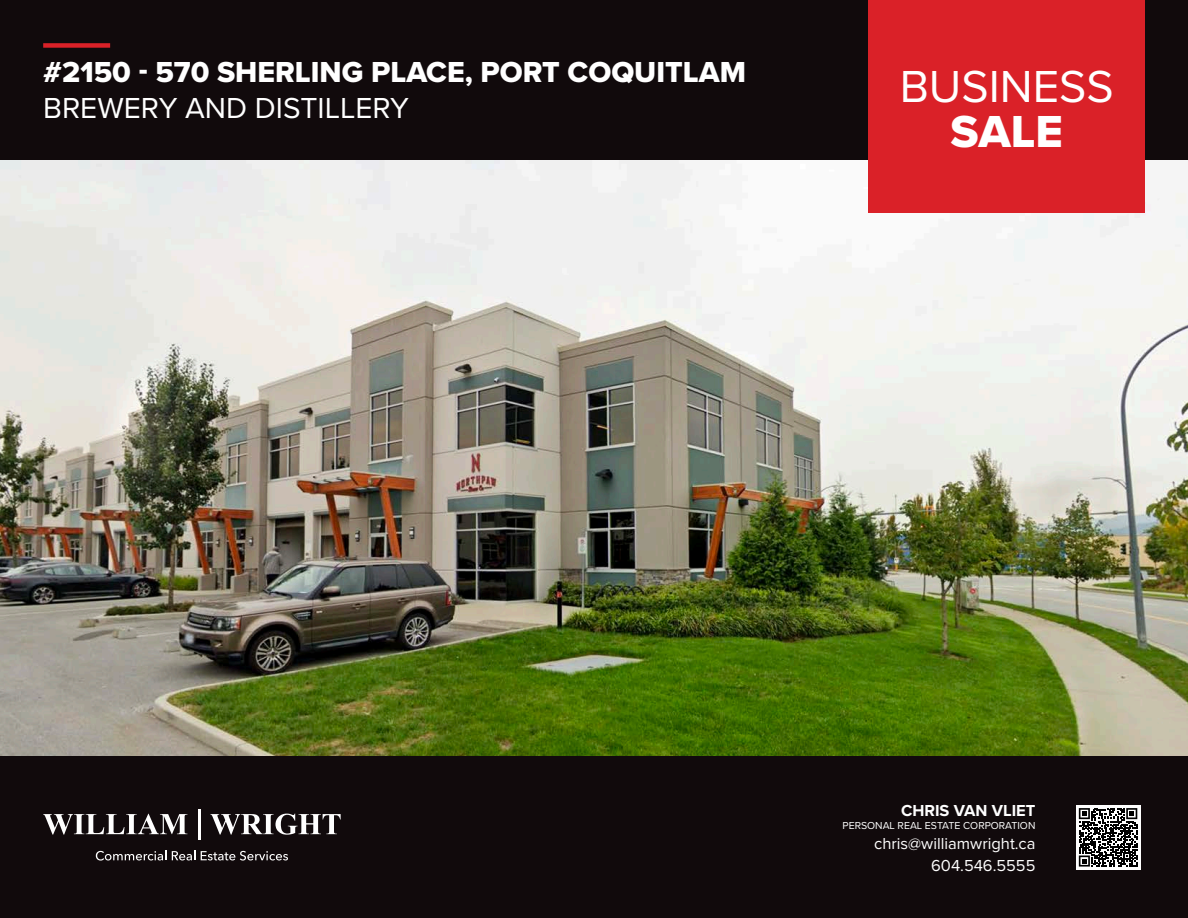
<style>
.page{position:relative;width:1188px;height:918px;background:#fff}
.page>*{position:absolute;margin:0;border:0;box-sizing:border-box;transform-origin:0 0}
.t1{font:46.5px "Proxima Nova";color:#fff}
.t2{font:46.5px "Proxima Nova Extrabld";color:#fff}
.t3{font:30px "Proxima Nova Extrabld";color:#fff}
.t4{font:30px "Proxima Nova";color:#fff}
.Front_Page_Contact_Light{font:16.5px "Proxima Nova";color:#fff}
.t5{font:700 16.5px "Proxima Nova";color:#fff}
.t6{font:10.5px "Proxima Nova";color:#fff}
</style>
<div class="page">
<img style="left:0;top:160px;width:1188px;height:597px">
<div style="left:0;top:0;width:1188px;height:160px;background:#110a0c"></div>
<div style="left:0;top:757px;width:1188px;height:161px;background:#110a0c"></div>
<svg style="left:43px;top:814px;width:144px;height:21px"></svg>
<svg style="left:210px;top:814px;width:131px;height:21px"></svg>
<hr style="left:199px;top:809px;width:2px;height:30px;background:#fff">
<svg style="left:96px;top:850px;width:70px;height:11px"></svg>
<svg style="left:172px;top:850px;width:23px;height:10px"></svg>
<svg style="left:201px;top:851px;width:87px;height:10px"></svg>
<div style="left:869px;top:0;width:276px;height:213px;background:#da2128"></div>
<div style="left:43px;top:43px;width:67px;height:5px;background:#da2128"></div>
<div style="left:1076px;top:805px;width:64px;height:65px;background:#fff"></div>
<svg style="left:1079px;top:808px;width:58px;height:59px"></svg>
<p class="t3" style="left:43px;top:50px;width:704px">#2150 - 570 SHERLING PLACE, PORT COQUITLAM</p>
<p class="t4" style="left:43px;top:90px;width:367px">BREWERY AND DISTILLERY</p>
<p class="t1" style="left:900px;top:59px;width:216px">BUSINESS</p>
<p class="t2" style="left:951px;top:97px;width:114px">SALE</p>
<p class="t5" style="left:901px;top:801px;width:136px">CHRIS VAN VLIET</p>
<p class="t6" style="left:843px;top:820px;width:194px">PERSONAL REAL ESTATE CORPORATION</p>
<p class="Front_Page_Contact_Light" style="left:874px;top:834px;width:163px">chris@williamwright.ca</p>
<p class="Front_Page_Contact_Light" style="left:931px;top:856px;width:106px">604.546.5555</p>
</div>
